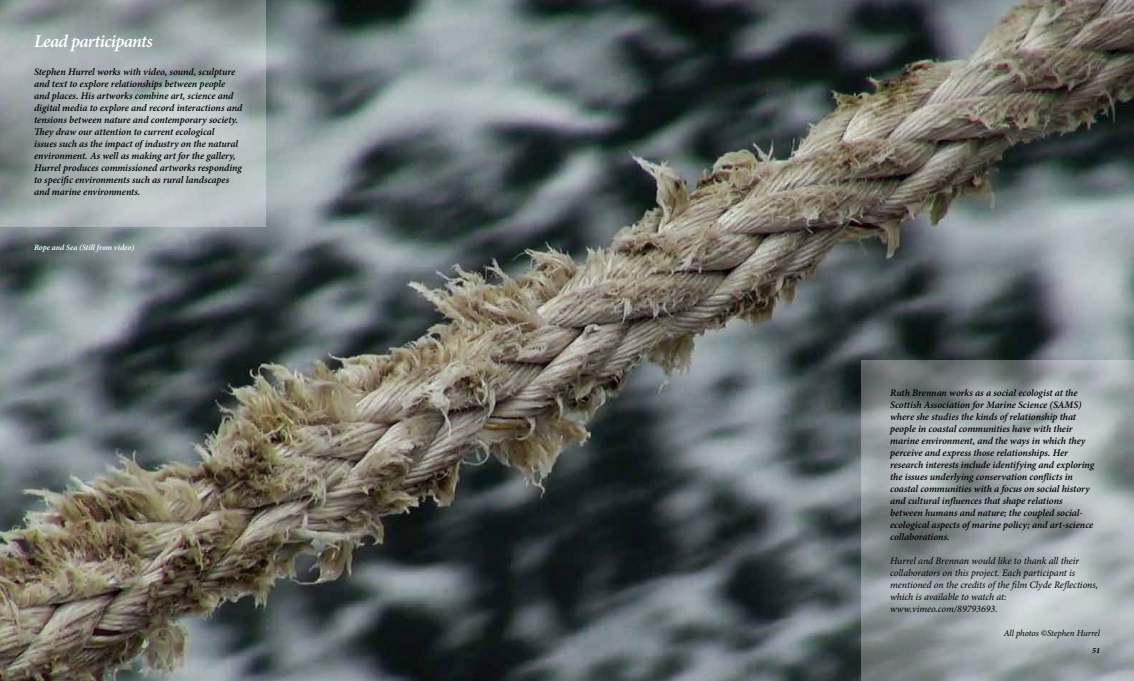
<style>
.page{position:relative;width:1134px;height:681px;background:#fff}
.page>*{position:absolute;margin:0;border:0;box-sizing:border-box;transform-origin:0 0}
.t1{font:italic 600 18px "Minion Pro";letter-spacing:-.03em;color:#fff}
.t2{font:italic 600 10px/12px "Minion Pro";letter-spacing:-.005em;color:#000}
.t3{font:italic 10px/12px "Minion Pro";letter-spacing:-.005em;color:#000}
.t4{font:italic 9px "Minion Pro";letter-spacing:-.01em;color:#000}
.t5{font:italic 600 8px "Minion Pro";letter-spacing:-.005em;color:#fff}
.t6{font:italic 700 8px "Minion Pro";color:#000}
</style>
<div class="page">
<img style="left:0;top:0;width:1134px;height:680px">
<svg style="left:0;top:0;width:266px;height:227px;background:#a5aeb0"></svg>
<svg style="left:861px;top:360px;width:273px;height:320px;background:#9aa2a5"></svg>
<h1 class="t1" style="left:34px;top:29px;width:120px">Lead participants</h1>
<p class="t2" style="left:34px;top:66px;width:210px">Stephen Hurrel works with video, sound, sculpture and text to explore relationships between people and places. His artworks combine art, science and digital media to explore and record interactions and tensions between nature and contemporary society.<br>They draw our attention to current ecological<br>issues such as the impact of industry on the natural environment. As well as making art for the gallery, Hurrel produces commissioned artworks responding to specific environments such as rural landscapes and marine environments.</p>
<p class="t5" style="left:34px;top:241px;width:102px">Rope and Sea (Still from video)</p>
<p class="t2" style="left:890px;top:386px;width:205px">Ruth Brennan works as a social ecologist at the Scottish Association for Marine Science (SAMS) where she studies the kinds of relationship that people in coastal communities have with their marine environment, and the ways in which they perceive and express those relationships. Her research interests include identifying and exploring the issues underlying conservation conflicts in coastal communities with a focus on social history and cultural influences that shape relations between humans and nature; the coupled social&shy;ecological aspects of marine policy; and art-science collaborations.</p>
<p class="t3" style="left:890px;top:554px;width:210px">Hurrel and Brennan would like to thank all their collaborators on this project. Each participant is mentioned on the credits of the film Clyde Reflections, which is available to watch at: www.vimeo.com/89793693.</p>
<p class="t4" style="left:1004px;top:627px;width:98px">All photos ©Stephen Hurrel</p>
<p class="t6" style="left:1092px;top:644px;width:9px">51</p>
</div>
